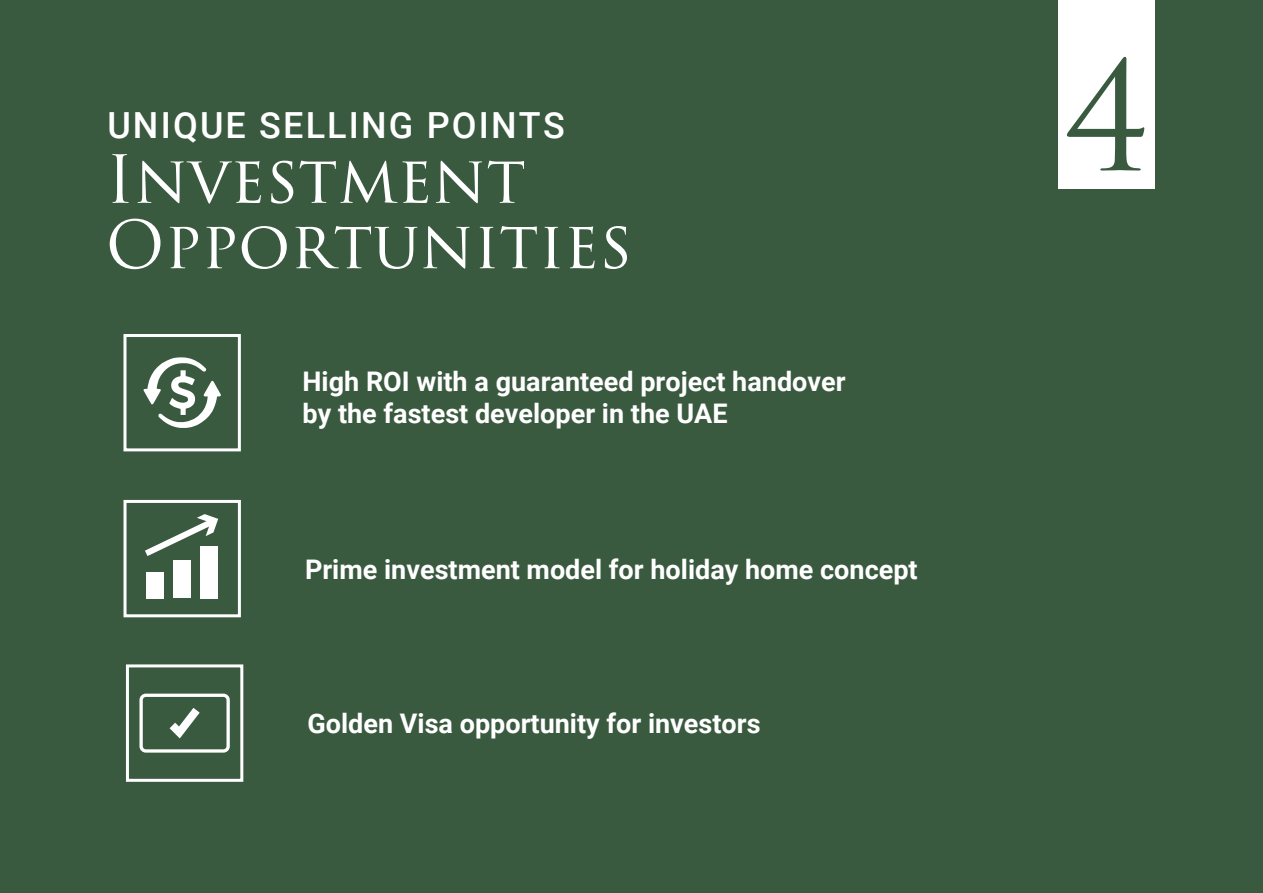
<style>
.page{position:relative;width:1263px;height:893px;background:#3a5a40}
.page>*{position:absolute;margin:0;border:0;box-sizing:border-box;transform-origin:0 0}
.t1{font:147.75px "Trajan Pro 3";color:#3a5a40}
.t2{font:64.5px/65.4px "Trajan Pro 3";color:#fff}
.t3{font:500 36px "Roboto";letter-spacing:.06em;color:#fff}
.t4{font:700 27px/32.4px "Roboto";color:#fff}
</style>
<div class="page">
<div style="left:1058px;top:0;width:96px;height:188px;background:#fff"></div>
<div style="left:124px;top:500px;width:117px;height:117px;border:3px solid #fff"></div>
<div style="left:146px;top:572px;width:18px;height:26px;background:#fff"></div>
<div style="left:173px;top:560px;width:18px;height:38px;background:#fff"></div>
<div style="left:201px;top:546px;width:17px;height:52px;background:#fff"></div>
<svg style="left:145px;top:514px;width:73px;height:47px"></svg>
<div style="left:123px;top:334px;width:118px;height:117px;border:3px solid #fff"></div>
<svg style="left:143px;top:357px;width:78px;height:71px"></svg>
<div style="left:126px;top:664px;width:117px;height:118px;border:3px solid #fff"></div>
<div style="left:139px;top:694px;width:91px;height:59px;border:3px solid #fff;border-radius:5px"></div>
<svg style="left:170px;top:708px;width:30px;height:30px"></svg>
<h3 class="t3" style="left:107px;top:99px;width:459px">UNIQUE SELLING POINTS</h3>
<h2 class="t2" style="left:106px;top:149px;width:528px">Investment<br>Opportunities</h2>
<p class="t4" style="left:303px;top:364px;width:544px">High ROI with a guaranteed project handover by the fastest developer in the UAE</p>
<p class="t4" style="left:305px;top:553px;width:614px">Prime investment model for holiday home concept</p>
<p class="t4" style="left:307px;top:706px;width:455px">Golden Visa opportunity for investors</p>
<h1 class="t1" style="left:1061px;top:15px;width:91px">4</h1>
</div>
